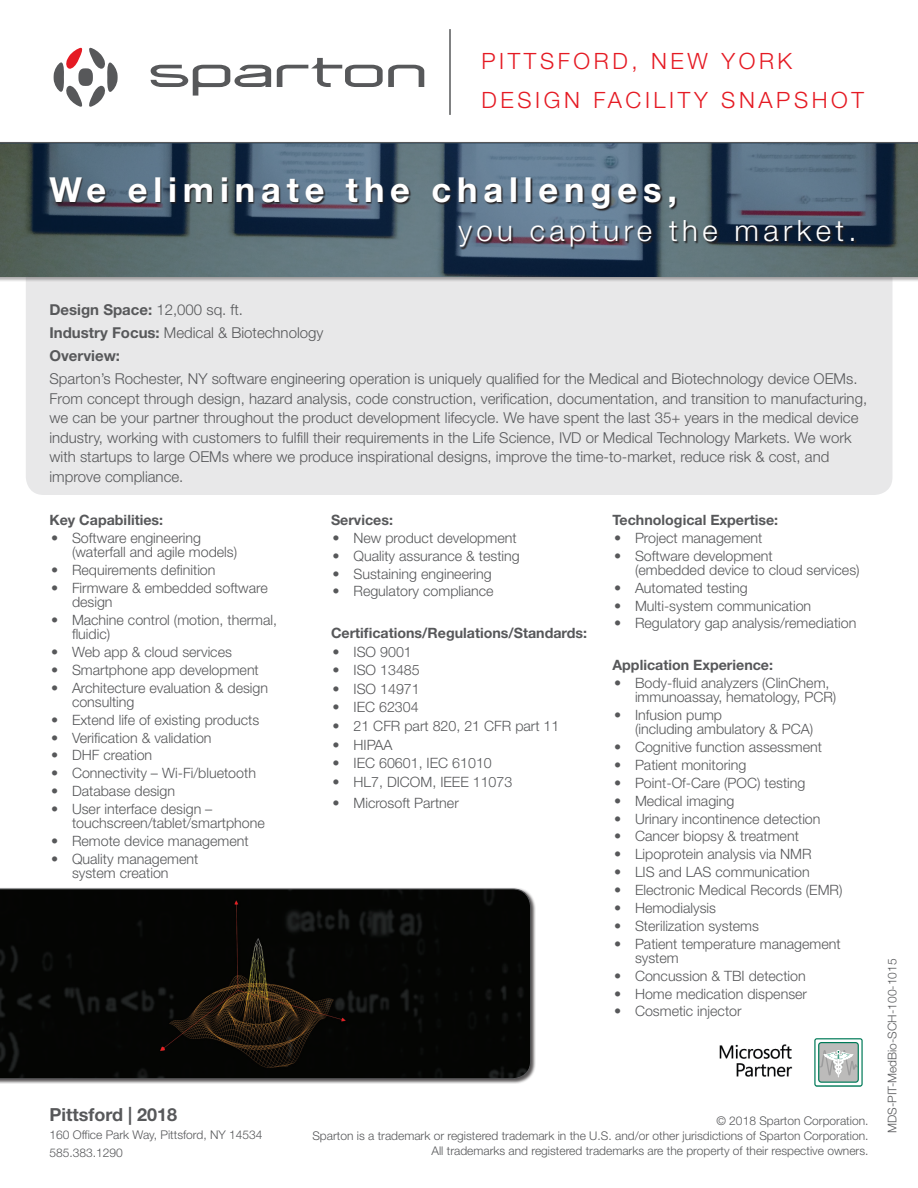
<style>
.page{position:relative;width:918px;height:1188px;background:#fff}
.page>*{position:absolute;margin:0;border:0;box-sizing:border-box;transform-origin:0 0}
.t1{font:700 34.5px "Helvetica Neue LT Std";letter-spacing:.17em;color:#fff}
.t2{font:300 29.4px "Helvetica Neue LT Std";letter-spacing:.15em;color:#fff}
.t3{font:300 22.5px/39px "Helvetica Neue LT Std";letter-spacing:.16em;color:#e51a23}
.t4{font:700 18px "Helvetica Neue LT Std";color:#57585a}
.t5{font:300 15px/19.5px "Helvetica Neue LT Std";color:#57585a}
.t6{font:700 15px "Helvetica Neue LT Std";color:#57585a}
.t7{font:300 14.25px/14.2px "Helvetica Neue LT Std";color:#57585a}
.t8{font:700 14.25px "Helvetica Neue LT Std";color:#57585a}
.t9{font:300 12px/15px "Helvetica Neue LT Std";color:#57585a}
.s1{font-weight:300}
.s2{font-weight:700}
</style>
<div class="page">
<div style="left:26px;top:249px;width:866px;height:246px;background:#e8e8e9;border-radius:18px"></div>
<div style="left:0;top:142px;width:918px;height:140px;background:#231f20;opacity:.75"></div>
<svg style="left:0;top:143px;width:918px;height:134px;background:#4e636f"></svg>
<svg style="left:50px;top:178px;width:806px;height:72px;background:#475867"></svg>
<svg style="left:151px;top:65px;width:120px;height:31px"></svg>
<svg style="left:277px;top:58px;width:147px;height:29px"></svg>
<svg style="left:54px;top:48px;width:64px;height:59px"></svg>
<hr style="left:449px;top:29px;width:2px;height:86px;background:#57585a">
<svg style="left:814px;top:1039px;width:49px;height:48px"></svg>
<div style="left:0;top:888px;width:536px;height:196px;background:#231f20;opacity:.75"></div>
<svg style="left:0;top:889px;width:531px;height:190px;background:#0a0906"></svg>
<img style="left:719px;top:1044px;width:74px;height:33px">
<p class="t3" style="left:482px;top:41px;width:384px">PITTSFORD, NEW YORK<br>DESIGN FACILITY SNAPSHOT</p>
<p class="t1" style="left:50px;top:169px;width:629px">We eliminate the challenges,</p>
<p class="t2" style="left:458px;top:213px;width:400px">you capture the market.</p>
<p class="t6" style="left:50px;top:300px;width:195px">Design Space: <span class="s1">12,000 sq. ft.</span></p>
<p class="t5" style="left:50px;top:323px;width:275px"><span class="s2">Industry Focus:</span> Medical &amp; Biotechnology</p>
<p class="t6" style="left:50px;top:346px;width:72px">Overview:</p>
<p class="t5" style="left:50px;top:369px;width:819px">Sparton’s Rochester, NY software engineering operation is uniquely qualified for the Medical and Biotechnology device OEMs.<br>From concept through design, hazard analysis, code construction, verification, documentation, and transition to manufacturing, we can be your partner throughout the product development lifecycle. We have spent the last 35+ years in the medical device industry, working with customers to fulfill their requirements in the Life Science, IVD or Medical Technology Markets. We work with startups to large OEMs where we produce inspirational designs, improve the time-to-market, reduce risk &amp; cost, and improve compliance.</p>
<p class="t8" style="left:50px;top:511px;width:115px">Key Capabilities:</p>
<p class="t7" style="left:72px;top:530px;width:167px;text-indent:-21px">• Software engineering (waterfall and agile models)</p>
<p class="t7" style="left:51px;top:562px;width:166px">• Requirements definition</p>
<p class="t7" style="left:72px;top:580px;width:197px;text-indent:-21px">• Firmware &amp; embedded software design</p>
<p class="t7" style="left:72px;top:612px;width:207px;text-indent:-21px">• Machine control (motion, thermal, fluidic)</p>
<p class="t7" style="left:51px;top:644px;width:182px">• Web app &amp; cloud services</p>
<p class="t7" style="left:51px;top:662px;width:209px">• Smartphone app development</p>
<p class="t7" style="left:72px;top:680px;width:198px;text-indent:-21px">• Architecture evaluation &amp; design consulting</p>
<p class="t7" style="left:51px;top:712px;width:210px">• Extend life of existing products</p>
<p class="t7" style="left:51px;top:730px;width:162px">• Verification &amp; validation</p>
<p class="t7" style="left:51px;top:748px;width:103px">• DHF creation</p>
<p class="t7" style="left:51px;top:766px;width:207px">• Connectivity – Wi-Fi/bluetooth</p>
<p class="t7" style="left:51px;top:784px;width:126px">• Database design</p>
<p class="t7" style="left:72px;top:802px;width:194px;text-indent:-21px">• User interface design – touchscreen/tablet/smartphone</p>
<p class="t7" style="left:51px;top:834px;width:199px">• Remote device management</p>
<p class="t7" style="left:72px;top:851px;width:128px;text-indent:-21px">• Quality management system creation</p>
<p class="t4" style="left:50px;top:1104px;width:129px">Pittsford | 2018</p>
<p class="t9" style="left:50px;top:1126px;width:214px;line-height:18px">160 Office Park Way, Pittsford, NY 14534<br>585.383.1290</p>
<p class="t8" style="left:331px;top:511px;width:64px">Services:</p>
<p class="t7" style="left:333px;top:530px;width:186px">• New product development</p>
<p class="t7" style="left:333px;top:548px;width:189px">• Quality assurance &amp; testing</p>
<p class="t7" style="left:333px;top:566px;width:161px">• Sustaining engineering</p>
<p class="t7" style="left:333px;top:584px;width:163px">• Regulatory compliance</p>
<p class="t8" style="left:331px;top:624px;width:258px">Certifications/Regulations/Standards:</p>
<p class="t7" style="left:333px;top:644px;width:81px">• ISO 9001</p>
<p class="t7" style="left:333px;top:663px;width:89px">• ISO 13485</p>
<p class="t7" style="left:333px;top:681px;width:89px">• ISO 14971</p>
<p class="t7" style="left:333px;top:700px;width:88px">• IEC 62304</p>
<p class="t7" style="left:333px;top:719px;width:228px">• 21 CFR part 820, 21 CFR part 11</p>
<p class="t7" style="left:333px;top:737px;width:62px">• HIPAA</p>
<p class="t7" style="left:333px;top:756px;width:161px">• IEC 60601, IEC 61010</p>
<p class="t7" style="left:333px;top:774px;width:181px">• HL7, DICOM, IEEE 11073</p>
<p class="t7" style="left:333px;top:795px;width:128px">• Microsoft Partner</p>
<p class="t8" style="left:612px;top:511px;width:167px">Technological Expertise:</p>
<p class="t7" style="left:614px;top:530px;width:150px">• Project management</p>
<p class="t7" style="left:635px;top:548px;width:226px;text-indent:-21px">• Software development<br>(embedded device to cloud services)</p>
<p class="t7" style="left:614px;top:580px;width:135px">• Automated testing</p>
<p class="t7" style="left:614px;top:598px;width:199px">• Multi-system communication</p>
<p class="t7" style="left:614px;top:616px;width:244px">• Regulatory gap analysis/remediation</p>
<p class="t8" style="left:613px;top:656px;width:162px">Application Experience:</p>
<p class="t7" style="left:635px;top:676px;width:203px;text-indent:-21px">• Body-fluid analyzers (ClinChem, immunoassay, hematology, PCR)</p>
<p class="t7" style="left:635px;top:708px;width:180px;text-indent:-21px">• Infusion pump<br>(including ambulatory &amp; PCA)</p>
<p class="t7" style="left:614px;top:740px;width:210px">• Cognitive function assessment</p>
<p class="t7" style="left:614px;top:758px;width:134px">• Patient monitoring</p>
<p class="t7" style="left:614px;top:775px;width:193px">• Point-Of-Care (POC) testing</p>
<p class="t7" style="left:614px;top:793px;width:122px">• Medical imaging</p>
<p class="t7" style="left:614px;top:811px;width:208px">• Urinary incontinence detection</p>
<p class="t7" style="left:614px;top:829px;width:186px">• Cancer biopsy &amp; treatment</p>
<p class="t7" style="left:614px;top:847px;width:199px">• Lipoprotein analysis via NMR</p>
<p class="t7" style="left:614px;top:865px;width:197px">• LIS and LAS communication</p>
<p class="t7" style="left:614px;top:883px;width:230px">• Electronic Medical Records (EMR)</p>
<p class="t7" style="left:614px;top:900px;width:104px">• Hemodialysis</p>
<p class="t7" style="left:614px;top:918px;width:147px">• Sterilization systems</p>
<p class="t7" style="left:635px;top:936px;width:207px;text-indent:-21px">• Patient temperature management system</p>
<p class="t7" style="left:614px;top:968px;width:193px">• Concussion &amp; TBI detection</p>
<p class="t7" style="left:614px;top:986px;width:195px">• Home medication dispenser</p>
<p class="t7" style="left:614px;top:1004px;width:129px">• Cosmetic injector</p>
<p class="t9" style="left:312px;top:1113px;width:558px;text-align:right">© 2018 Sparton Corporation.<br>Sparton is a trademark or registered trademark in the U.S. and/or other jurisdictions of Sparton Corporation.<br>All trademarks and registered trademarks are the property of their respective owners.</p>
<p class="t9" style="left:885px;top:1133px;width:176px;rotate:-90deg">MDS-PIT-MedBio-SCH-100-1015</p>
</div>
